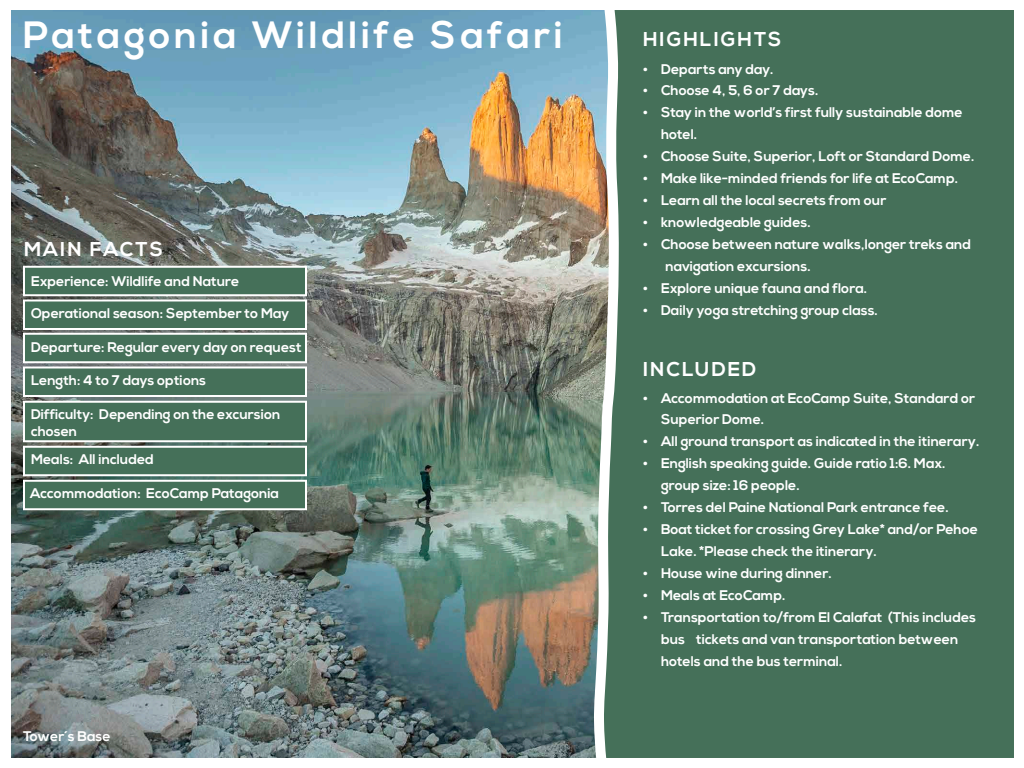
<style>
.page{position:relative;width:1024px;height:768px;background:#fff}
.page>*{position:absolute;margin:0;border:0;box-sizing:border-box;transform-origin:0 0}
.t1{font:700 38px "Nexa";letter-spacing:.1em;color:#fff}
.t2{font:700 20px "Nexa";letter-spacing:.1em;color:#fff}
.t3{font:700 14px/22px "Nexa";color:#fff}
</style>
<div class="page">
<img style="left:11px;top:10px;width:579px;height:748px">
<div style="left:590px;top:10px;width:424px;height:748px;background:#457059"></div>
<div style="left:23px;top:266px;width:284px;height:30px;background:#457059;border:2px solid #fff"></div>
<div style="left:23px;top:300px;width:284px;height:30px;background:#457059;border:2px solid #fff"></div>
<div style="left:23px;top:333px;width:284px;height:30px;background:#457059;border:2px solid #fff"></div>
<div style="left:23px;top:366px;width:284px;height:31px;background:#457059;border:2px solid #fff"></div>
<div style="left:23px;top:401px;width:284px;height:41px;background:#457059;border:2px solid #fff"></div>
<div style="left:23px;top:446px;width:284px;height:30px;background:#457059;border:2px solid #fff"></div>
<div style="left:23px;top:480px;width:284px;height:30px;background:#457059;border:2px solid #fff"></div>
<h1 class="t1" style="left:23px;top:13px;width:541px">Patagonia Wildlife Safari</h1>
<h2 class="t2" style="left:24px;top:238px;width:141px">MAIN FACTS</h2>
<p class="t3" style="left:31px;top:270px;width:210px">Experience: Wildlife and Nature</p>
<p class="t3" style="left:31px;top:302px;width:260px">Operational season: September to May</p>
<p class="t3" style="left:31px;top:336px;width:272px">Departure: Regular every day on request</p>
<p class="t3" style="left:31px;top:370px;width:177px">Length: 4 to 7 days options</p>
<p class="t3" style="left:31px;top:406px;width:251px;line-height:16.8px">Difficulty: Depending on the excursion chosen</p>
<p class="t3" style="left:31px;top:449px;width:124px">Meals: All included</p>
<p class="t3" style="left:30px;top:483px;width:251px">Accommodation: EcoCamp Patagonia</p>
<p class="t3" style="left:23px;top:726px;width:89px">Tower´s Base</p>
<h2 class="t2" style="left:643px;top:27px;width:140px">HIGHLIGHTS</h2>
<p class="t3" style="left:643px;top:58px;width:132px">• Departs any day.</p>
<p class="t3" style="left:643px;top:80px;width:177px">• Choose 4, 5, 6 or 7 days.</p>
<p class="t3" style="left:661px;top:102px;width:303px;text-indent:-18px">• Stay in the world’s first fully sustainable dome hotel.</p>
<p class="t3" style="left:643px;top:146px;width:333px">• Choose Suite, Superior, Loft or Standard Dome.</p>
<p class="t3" style="left:643px;top:168px;width:317px">• Make like-minded friends for life at EcoCamp.</p>
<p class="t3" style="left:643px;top:190px;width:245px">• Learn all the local secrets from our</p>
<p class="t3" style="left:643px;top:212px;width:169px">• knowledgeable guides.</p>
<p class="t3" style="left:666px;top:234px;width:307px;text-indent:-23px">• Choose between nature walks,longer treks and navigation excursions.</p>
<p class="t3" style="left:643px;top:278px;width:226px">• Explore unique fauna and flora.</p>
<p class="t3" style="left:643px;top:300px;width:237px">• Daily yoga stretching group class.</p>
<h2 class="t2" style="left:643px;top:357px;width:115px">INCLUDED</h2>
<p class="t3" style="left:661px;top:387px;width:316px;text-indent:-18px">• Accommodation at EcoCamp Suite, Standard or<br>Superior Dome.</p>
<p class="t3" style="left:643px;top:431px;width:338px">• All ground transport as indicated in the itinerary.</p>
<p class="t3" style="left:661px;top:453px;width:286px;text-indent:-18px">• English speaking guide. Guide ratio 1:6. Max. group size: 16 people.</p>
<p class="t3" style="left:643px;top:497px;width:307px">• Torres del Paine National Park entrance fee.</p>
<p class="t3" style="left:661px;top:519px;width:318px;text-indent:-18px">• Boat ticket for crossing Grey Lake* and/or Pehoe<br>Lake. *Please check the itinerary.</p>
<p class="t3" style="left:643px;top:563px;width:190px">• House wine during dinner.</p>
<p class="t3" style="left:643px;top:585px;width:144px">• Meals at EcoCamp.</p>
<p class="t3" style="left:661px;top:607px;width:317px;text-indent:-18px">• Transportation to/from El Calafat (This includes bus tickets and van transportation between hotels and the bus terminal.</p>
</div>
